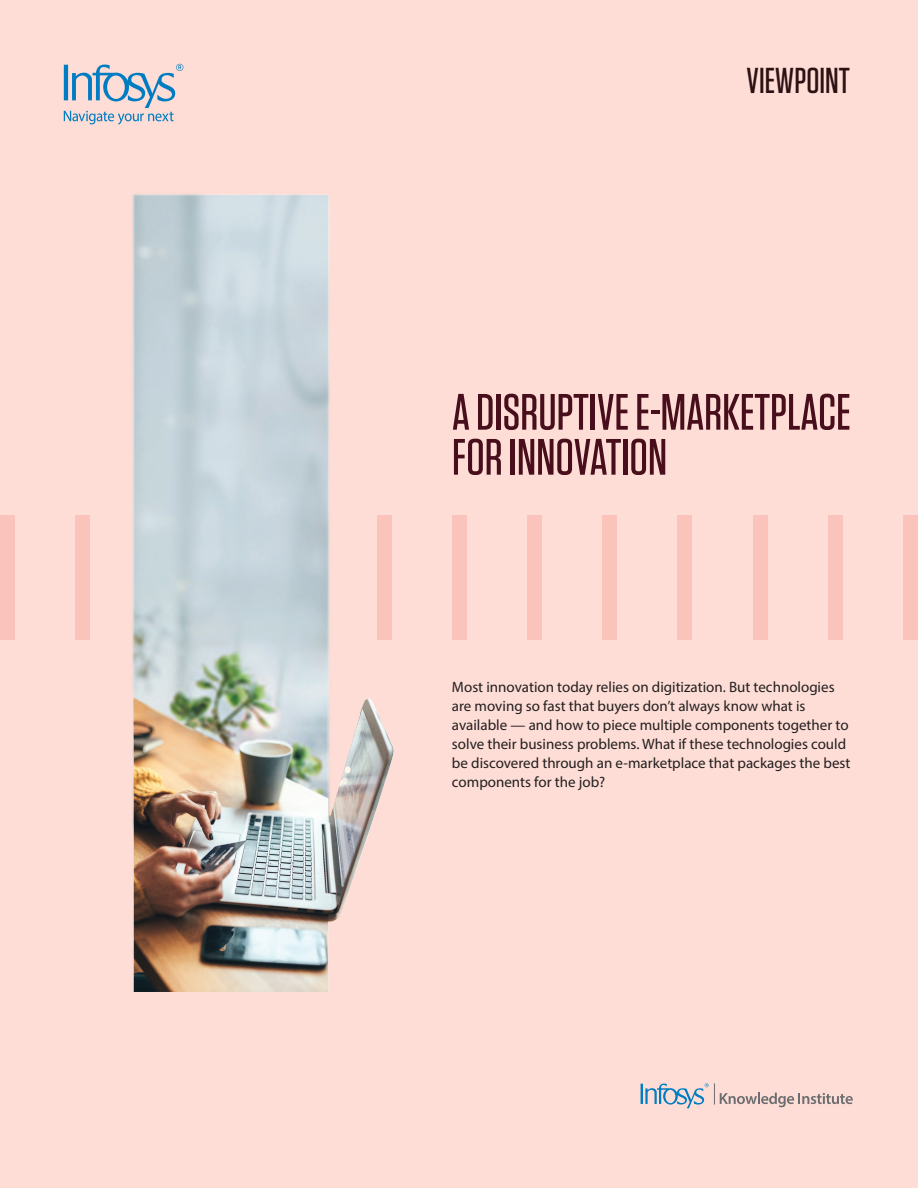
<style>
.page{position:relative;width:918px;height:1188px;background:#fdddd5}
.page>*{position:absolute;margin:0;border:0;box-sizing:border-box;transform-origin:0 0}
.t1{font:500 51px/45px "Tungsten";color:#480e1b}
.t2{font:500 36px "Tungsten";color:#2d1113}
.t3{font:15px/19px "Myriad Pro";color:#231f20}
</style>
<div class="page">
<div style="left:828px;top:516px;width:15px;height:124px;background:#fac3bb"></div>
<div style="left:753px;top:516px;width:15px;height:124px;background:#fac3bb"></div>
<div style="left:527px;top:516px;width:15px;height:124px;background:#fac3bb"></div>
<div style="left:452px;top:516px;width:15px;height:124px;background:#fac3bb"></div>
<div style="left:677px;top:516px;width:15px;height:124px;background:#fac3bb"></div>
<div style="left:602px;top:516px;width:15px;height:124px;background:#fac3bb"></div>
<div style="left:903px;top:516px;width:15px;height:124px;background:#fac3bb"></div>
<svg style="left:641px;top:1083px;width:212px;height:25px"></svg>
<img style="left:0;top:63px;width:394px;height:929px">
<svg style="left:64px;top:64px;width:119px;height:61px"></svg>
<h2 class="t2" style="left:747px;top:61px;width:105px">VIEWPOINT</h2>
<h1 class="t1" style="left:452px;top:390px;width:400px">A DISRUPTIVE E-MARKETPLACE<br>FOR INNOVATION</h1>
<p class="t3" style="left:452px;top:677px;width:400px">Most innovation today relies on digitization. But technologies are moving so fast that buyers don’t always know what is available — and how to piece multiple components together to solve their business problems. What if these technologies could be discovered through an e-marketplace that packages the best components for the job?</p>
</div>
